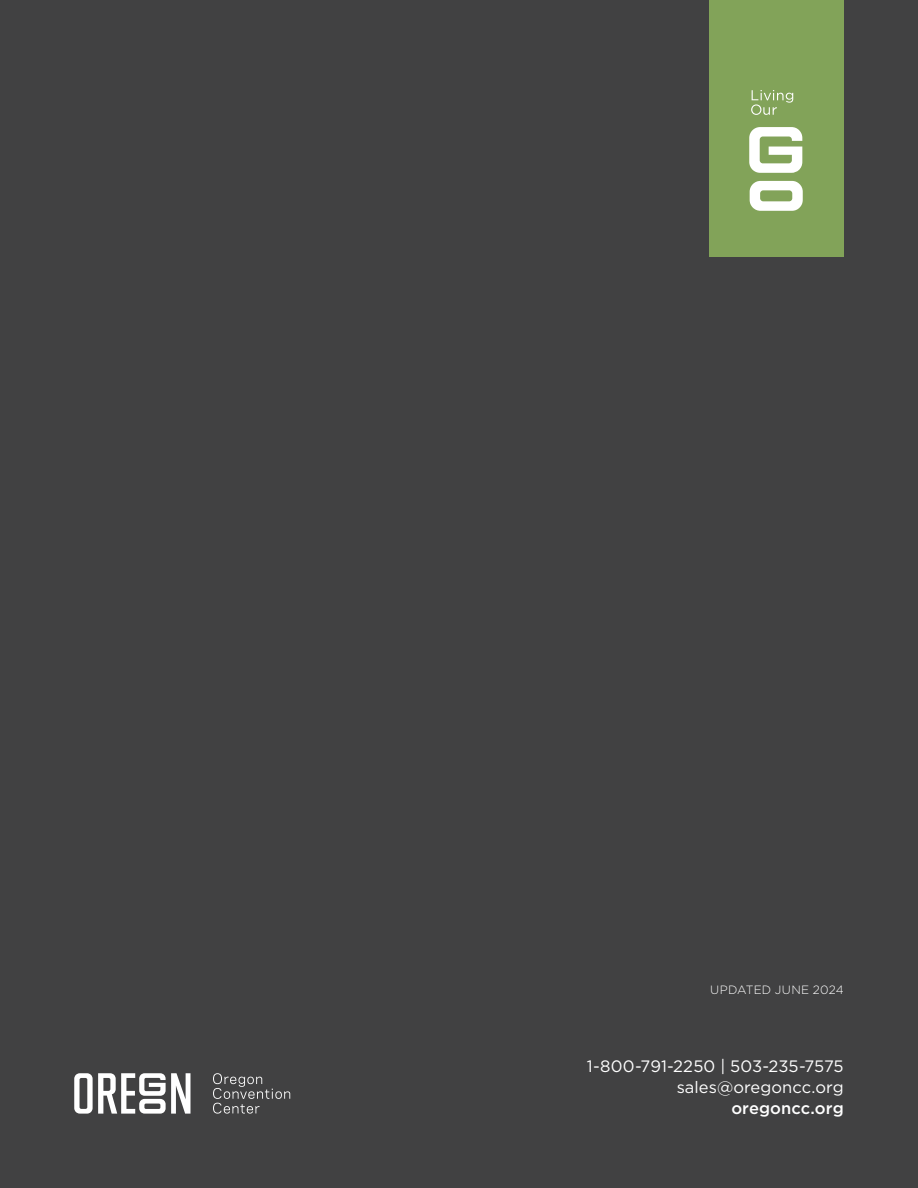
<style>
.page{position:relative;width:918px;height:1188px;background:#414142}
.page>*{position:absolute;margin:0;border:0;box-sizing:border-box;transform-origin:0 0}
.t1{font:16.5px "Gotham";letter-spacing:.005em;color:#fff}
.t2{font:500 16.5px "Gotham";letter-spacing:.005em;color:#fff}
.t3{font:300 12px "Gotham";letter-spacing:.015em;color:#fff}
</style>
<div class="page">
<svg style="left:213px;top:1073px;width:77px;height:41px"></svg>
<svg style="left:74px;top:1073px;width:116px;height:41px"></svg>
<div style="left:709px;top:0;width:135px;height:256px;background:#82a359"></div>
<svg style="left:750px;top:181px;width:53px;height:30px"></svg>
<svg style="left:749px;top:127px;width:53px;height:46px"></svg>
<svg style="left:751px;top:90px;width:42px;height:25px"></svg>
<p class="t3" style="left:710px;top:982px;width:135px">UPDATED JUNE 2024</p>
<p class="t1" style="left:587px;top:1055px;width:258px">1-800-791-2250 | 503-235-7575</p>
<p class="t1" style="left:677px;top:1076px;width:169px">sales@oregoncc.org</p>
<p class="t2" style="left:731px;top:1097px;width:114px">oregoncc.org</p>
</div>
